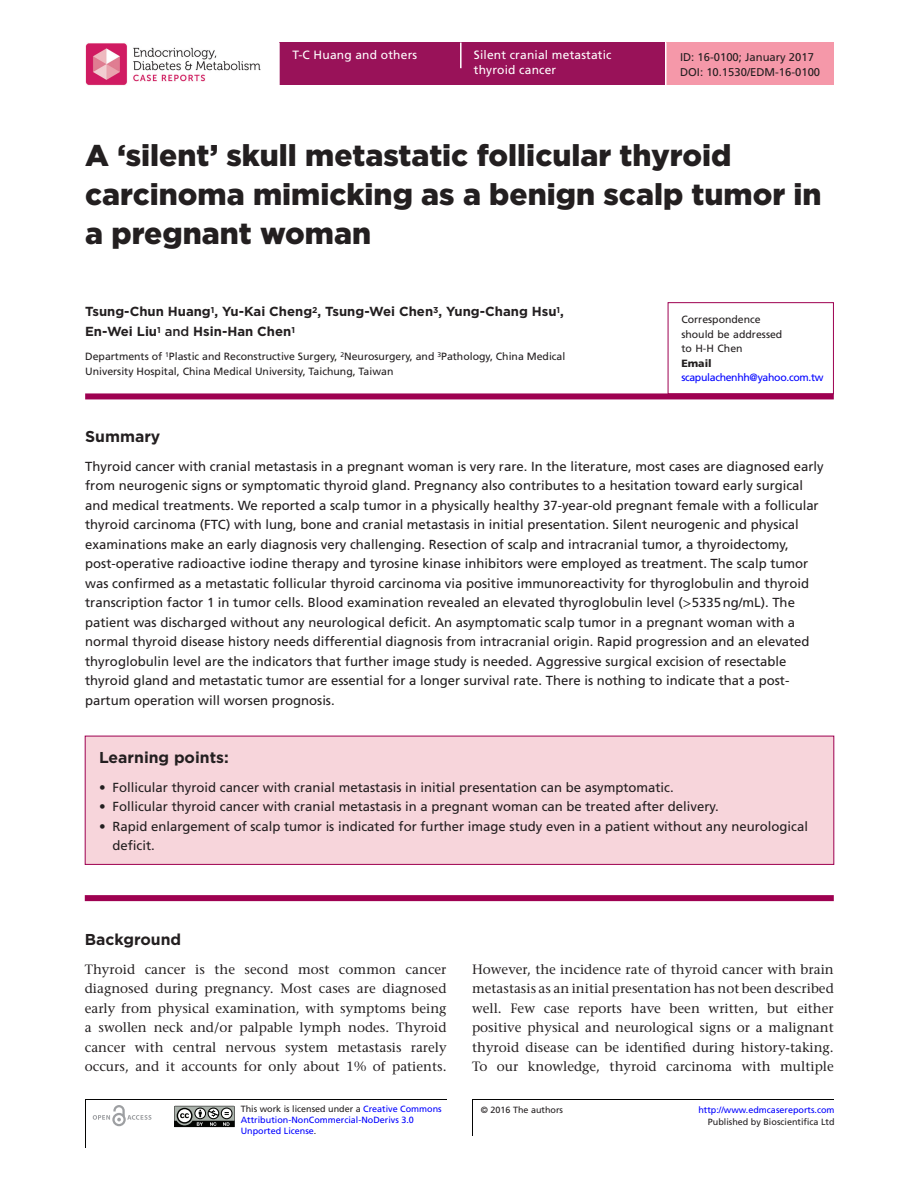
<style>
.page{position:relative;width:919px;height:1187px;background:#fff}
.page>*{position:absolute;margin:0;border:0;box-sizing:border-box;transform-origin:0 0}
.CT{font:900 30px/39px "Gotham";color:#231f20}
.H1_Rule{font:700 15.75px "Gotham";color:#231f20}
.ABS_H{font:700 15.75px "Gotham";color:#231f20}
.TXT{font:500 13.5px/19.5px "Stone Serif Std";color:#231f20;text-align:justify}
.ABS_TXT{font:13.2px/19.5px "Frutiger LT Std";color:#231f20}
.AU{font:700 13.2px/19.5px "Gotham";color:#231f20}
.Chapter_Title{font:12px/14.7px "Frutiger LT Std";letter-spacing:.015em;color:#fff}
.Author_Name{font:12px "Frutiger LT Std";letter-spacing:.015em;color:#fff}
.t1{font:11.25px "Frutiger LT Std";color:#231f20}
.Address{font:10.5px/14.7px "Frutiger LT Std";color:#231f20}
.Corres{font:10.5px "Frutiger LT Std";color:#231f20}
.Corres-2{font:10.5px "Frutiger LT Std";letter-spacing:-.03em;color:#00f}
.Corres-3{font:900 10.5px "Frutiger LT Std";color:#231f20}
.t2{font:9px/10.8px "Frutiger LT Std";color:#00f}
.t3{font:9px "Frutiger LT Std";color:#231f20}
.s1{font-weight:500}
.s2{font-family:"STIX General"}
.s3{color:#231f20}
</style>
<div class="page">
<div style="left:280px;top:43px;width:385px;height:42px;background:#991259"></div>
<div style="left:666px;top:43px;width:167px;height:42px;background:#f598a9"></div>
<svg style="left:460px;top:43px;width:1px;height:25px"></svg>
<img style="left:85px;top:43px;width:176px;height:42px">
<hr style="left:85px;top:1099px;width:1px;height:48px;background:#040503">
<hr style="left:472px;top:1099px;width:1px;height:36px;background:#050504">
<hr style="left:85px;top:1098px;width:361px;height:1px;background:#050504">
<hr style="left:472px;top:1099px;width:361px;height:1px;background:#050504">
<svg style="left:174px;top:1105px;width:61px;height:23px"></svg>
<svg style="left:93px;top:1105px;width:58px;height:21px"></svg>
<div style="left:85px;top:393px;width:748px;height:6px;background:#9e0151"></div>
<div style="left:667px;top:302px;width:166px;height:92px;border:1px solid #9e0151"></div>
<div style="left:85px;top:736px;width:748px;height:128px;background:#f7d5db"></div>
<div style="left:85px;top:895px;width:748px;height:6px;background:#9e0151"></div>
<p class="Author_Name" style="left:292px;top:48px;width:126px">T-C Huang and others</p>
<p class="Chapter_Title" style="left:474px;top:48px;width:139px">Silent cranial metastatic thyroid cancer</p>
<p class="t1" style="left:680px;top:51px;width:135px">ID: 16-0100; January 2017</p>
<p class="t1" style="left:680px;top:65px;width:142px">DOI: 10.1530/EDM-16-0100</p>
<p class="CT" style="left:85px;top:135px;width:738px">A ‘silent’ skull metastatic follicular thyroid carcinoma mimicking as a benign scalp tumor in a pregnant woman</p>
<p class="AU" style="left:85px;top:302px;width:480px">Tsung-Chun Huang<sup>1</sup>, Yu-Kai Cheng<sup>2</sup>, Tsung-Wei Chen<sup>3</sup>, Yung-Chang Hsu<sup>1</sup>,<br>En-Wei Liu<sup>1</sup> <span class="s1">and</span> Hsin-Han Chen<sup>1</sup></p>
<p class="Address" style="left:85px;top:349px;width:481px">Departments of <sup>1</sup>Plastic and Reconstructive Surgery, <sup>2</sup>Neurosurgery, and <sup>3</sup>Pathology, China Medical<br>University Hospital, China Medical University, Taichung, Taiwan</p>
<p class="Corres" style="left:681px;top:313px;width:81px">Correspondence</p>
<p class="Corres" style="left:681px;top:328px;width:102px">should be addressed</p>
<p class="Corres" style="left:681px;top:342px;width:63px">to H-H Chen</p>
<p class="Corres-3" style="left:681px;top:357px;width:32px">Email</p>
<p class="Corres-2" style="left:681px;top:371px;width:144px">scapulachenhh@yahoo.com.tw</p>
<p class="ABS_H" style="left:85px;top:426px;width:77px">Summary</p>
<p class="ABS_TXT" style="left:85px;top:456px;width:740px">Thyroid cancer with cranial metastasis in a pregnant woman is very rare. In the literature, most cases are diagnosed early from neurogenic signs or symptomatic thyroid gland. Pregnancy also contributes to a hesitation toward early surgical and medical treatments. We reported a scalp tumor in a physically healthy 37-year-old pregnant female with a follicular thyroid carcinoma (FTC) with lung, bone and cranial metastasis in initial presentation. Silent neurogenic and physical examinations make an early diagnosis very challenging. Resection of scalp and intracranial tumor, a thyroidectomy, post-operative radioactive iodine therapy and tyrosine kinase inhibitors were employed as treatment. The scalp tumor was confirmed as a metastatic follicular thyroid carcinoma via positive immunoreactivity for thyroglobulin and thyroid transcription factor 1 in tumor cells. Blood examination revealed an elevated thyroglobulin level (<span class="s2">&gt;</span>5335ng/mL). The patient was discharged without any neurological deficit. An asymptomatic scalp tumor in a pregnant woman with a normal thyroid disease history needs differential diagnosis from intracranial origin. Rapid progression and an elevated thyroglobulin level are the indicators that further image study is needed. Aggressive surgical excision of resectable thyroid gland and metastatic tumor are essential for a longer survival rate. There is nothing to indicate that a post&shy;partum operation will worsen prognosis.</p>
<p class="H1_Rule" style="left:99px;top:746px;width:131px">Learning points:</p>
<p class="ABS_TXT" style="left:99px;top:777px;width:576px">• Follicular thyroid cancer with cranial metastasis in initial presentation can be asymptomatic.</p>
<p class="ABS_TXT" style="left:99px;top:797px;width:621px">• Follicular thyroid cancer with cranial metastasis in a pregnant woman can be treated after delivery.</p>
<p class="ABS_TXT" style="left:112px;top:816px;width:697px;text-indent:-14px">• Rapid enlargement of scalp tumor is indicated for further image study even in a patient without any neurological deficit.</p>
<p class="H1_Rule" style="left:85px;top:928px;width:98px">Background</p>
<p class="TXT" style="left:85px;top:959px;width:363px">Thyroid cancer is the second most common cancer diagnosed during pregnancy. Most cases are diagnosed early from physical examination, with symptoms being a swollen neck and/or palpable lymph nodes. Thyroid cancer with central nervous system metastasis rarely occurs, and it accounts for only about 1% of patients.</p>
<p class="TXT" style="left:472px;top:959px;width:363px">However, the incidence rate of thyroid cancer with brain metastasis as an initial presentation has not been described well. Few case reports have been written, but either positive physical and neurological signs or a malignant thyroid disease can be identified during history-taking.<br>To our knowledge, thyroid carcinoma with multiple</p>
<p class="t2" style="left:241px;top:1103px;width:202px"><span class="s3">This work is licensed under a</span> Creative Commons<br>Attribution-NonCommercial-NoDerivs 3.0<br>Unported License<span class="s3">.</span></p>
<p class="t3" style="left:481px;top:1104px;width:84px">© 2016 The authors</p>
<p class="t2" style="left:698px;top:1104px;width:138px">http://www.edmcasereports.com</p>
<p class="t3" style="left:708px;top:1116px;width:128px">Published by Bioscientifica Ltd</p>
</div>
